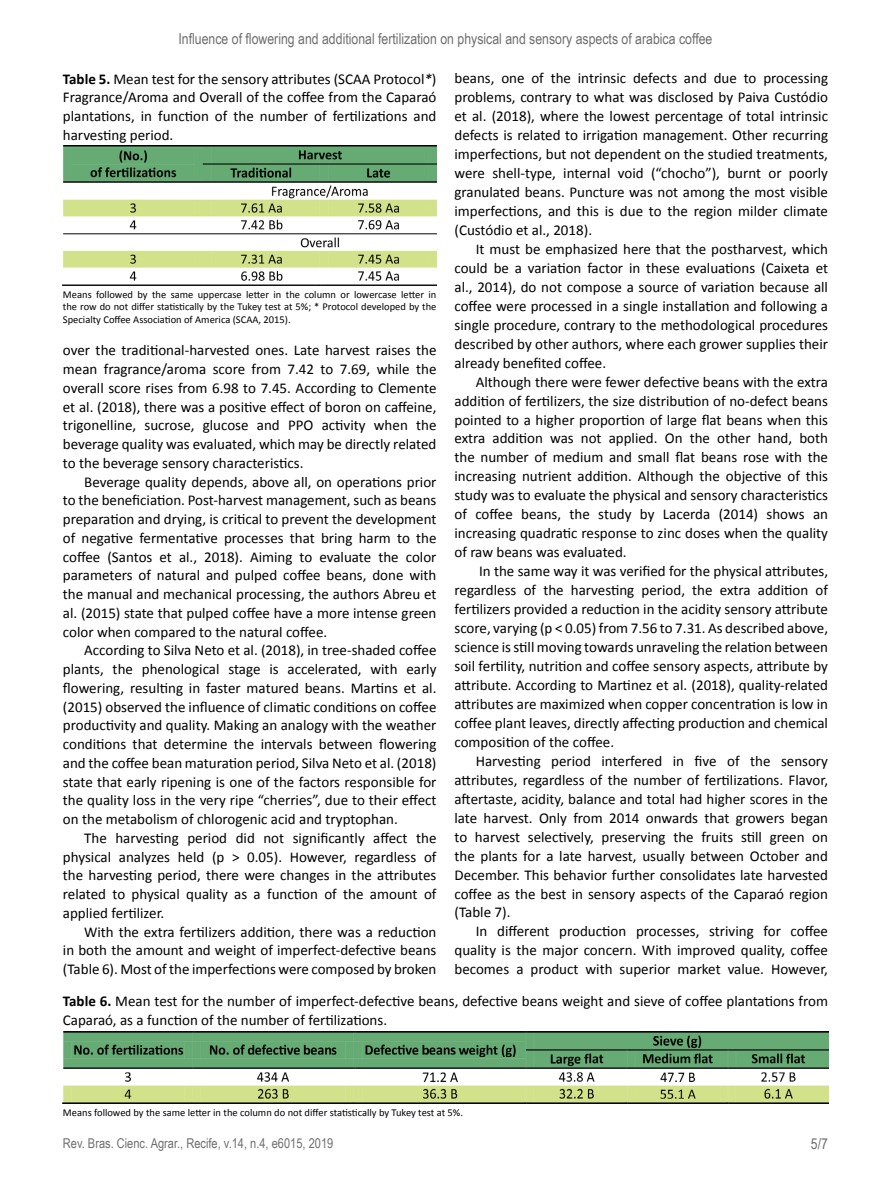
<style>
.page{position:relative;width:891px;height:1188px;background:#fff}
.page>*{position:absolute;margin:0;border:0;box-sizing:border-box;transform-origin:0 0}
.t1{font:15px/18.9px "Calibri";color:#000;text-align:justify}
.t2{font:15px "Arial Narrow";color:#706f6f}
.t3{font:13.5px "Arial Narrow";color:#706f6f}
.t4{font:10.5px/12.6px "Calibri";color:#000;text-align:justify}
.s1{font-weight:700}
.s2{font-style:italic}
</style>
<div class="page">
<img style="left:63px;top:146px;width:373px;height:139px">
<img style="left:63px;top:1031px;width:765px;height:73px">
<p class="t2" style="left:179px;top:28px;width:535px">Influence of flowering and additional fertilization on physical and sensory aspects of arabica coffee</p>
<p class="t1" style="left:63px;top:69px;width:375px"><span class="s1">Table 5.</span> Mean test for the sensory attributes (SCAA Protocol<span class="s2">*</span>)<br>Fragrance/Aroma and Overall of the coffee from the Caparaó plantations, in function of the number of fertilizations and harvesting period.</p>
<p class="t4" style="left:63px;top:288px;width:375px">Means followed by the same uppercase letter in the column or lowercase letter in the row do not differ statistically by the Tukey test at 5%; * Protocol developed by the Specialty Coffee Association of America (SCAA, 2015).</p>
<p class="t1" style="left:63px;top:341px;width:375px">over the traditional-harvested ones. Late harvest raises the mean fragrance/aroma score from 7.42 to 7.69, while the overall score rises from 6.98 to 7.45. According to Clemente et al. (2018), there was a positive effect of boron on caffeine, trigonelline, sucrose, glucose and PPO activity when the beverage quality was evaluated, which may be directly related to the beverage sensory characteristics.</p>
<p class="t1" style="left:63px;top:472px;width:375px;text-indent:21px">Beverage quality depends, above all, on operations prior to the beneficiation. Post-harvest management, such as beans preparation and drying, is critical to prevent the development of negative fermentative processes that bring harm to the coffee (Santos et al., 2018). Aiming to evaluate the color parameters of natural and pulped coffee beans, done with the manual and mechanical processing, the authors Abreu et al. (2015) state that pulped coffee have a more intense green color when compared to the natural coffee.</p>
<p class="t1" style="left:63px;top:641px;width:375px;text-indent:21px">According to Silva Neto et al. (2018), in tree-shaded coffee plants, the phenological stage is accelerated, with early flowering, resulting in faster matured beans. Martins et al. (2015) observed the influence of climatic conditions on coffee productivity and quality. Making an analogy with the weather conditions that determine the intervals between flowering and the coffee bean maturation period, Silva Neto et al. (2018) state that early ripening is one of the factors responsible for the quality loss in the very ripe “cherries”, due to their effect on the metabolism of chlorogenic acid and tryptophan.</p>
<p class="t1" style="left:63px;top:829px;width:375px;text-indent:21px">The harvesting period did not significantly affect the physical analyzes held (p &gt; 0.05). However, regardless of the harvesting period, there were changes in the attributes related to physical quality as a function of the amount of applied fertilizer.</p>
<p class="t1" style="left:63px;top:922px;width:375px;text-indent:21px">With the extra fertilizers addition, there was a reduction in both the amount and weight of imperfect-defective beans (Table 6). Most of the imperfections were composed by broken</p>
<p class="t1" style="left:455px;top:69px;width:375px">beans, one of the intrinsic defects and due to processing problems, contrary to what was disclosed by Paiva Custódio et al. (2018), where the lowest percentage of total intrinsic defects is related to irrigation management. Other recurring imperfections, but not dependent on the studied treatments, were shell-type, internal void (“chocho”), burnt or poorly granulated beans. Puncture was not among the most visible imperfections, and this is due to the region milder climate (Custódio et al., 2018).</p>
<p class="t1" style="left:455px;top:239px;width:375px;text-indent:21px">It must be emphasized here that the postharvest, which could be a variation factor in these evaluations (Caixeta et al., 2014), do not compose a source of variation because all coffee were processed in a single installation and following a single procedure, contrary to the methodological procedures described by other authors, where each grower supplies their already benefited coffee.</p>
<p class="t1" style="left:455px;top:372px;width:375px;text-indent:21px">Although there were fewer defective beans with the extra addition of fertilizers, the size distribution of no-defect beans pointed to a higher proportion of large flat beans when this extra addition was not applied. On the other hand, both the number of medium and small flat beans rose with the increasing nutrient addition. Although the objective of this study was to evaluate the physical and sensory characteristics of coffee beans, the study by Lacerda (2014) shows an increasing quadratic response to zinc doses when the quality of raw beans was evaluated.</p>
<p class="t1" style="left:455px;top:562px;width:375px;text-indent:25px">In the same way it was verified for the physical attributes, regardless of the harvesting period, the extra addition of fertilizers provided a reduction in the acidity sensory attribute score, varying (p &lt; 0.05) from 7.56 to 7.31. As described above, science is still moving towards unraveling the relation between soil fertility, nutrition and coffee sensory aspects, attribute by attribute. According to Martinez et al. (2018), quality-related attributes are maximized when copper concentration is low in coffee plant leaves, directly affecting production and chemical composition of the coffee.</p>
<p class="t1" style="left:455px;top:751px;width:375px;text-indent:21px">Harvesting period interfered in five of the sensory attributes, regardless of the number of fertilizations. Flavor, aftertaste, acidity, balance and total had higher scores in the late harvest. Only from 2014 onwards that growers began to harvest selectively, preserving the fruits still green on the plants for a late harvest, usually between October and December. This behavior further consolidates late harvested coffee as the best in sensory aspects of the Caparaó region (Table 7).</p>
<p class="t1" style="left:455px;top:922px;width:375px;text-indent:21px">In different production processes, striving for coffee quality is the major concern. With improved quality, coffee becomes a product with superior market value. However,</p>
<p class="t1" style="left:63px;top:992px;width:767px"><span class="s1">Table 6.</span> Mean test for the number of imperfect-defective beans, defective beans weight and sieve of coffee plantations from<br>Caparaó, as a function of the number of fertilizations.</p>
<p class="t4" style="left:63px;top:1106px;width:402px">Means followed by the same letter in the column do not differ statistically by Tukey test at 5%.</p>
<p class="t3" style="left:63px;top:1134px;width:272px">Rev. Bras. Cienc. Agrar., Recife, v.14, n.4, e6015, 2019</p>
<p class="t2" style="left:811px;top:1133px;width:19px">5/7</p>
</div>
